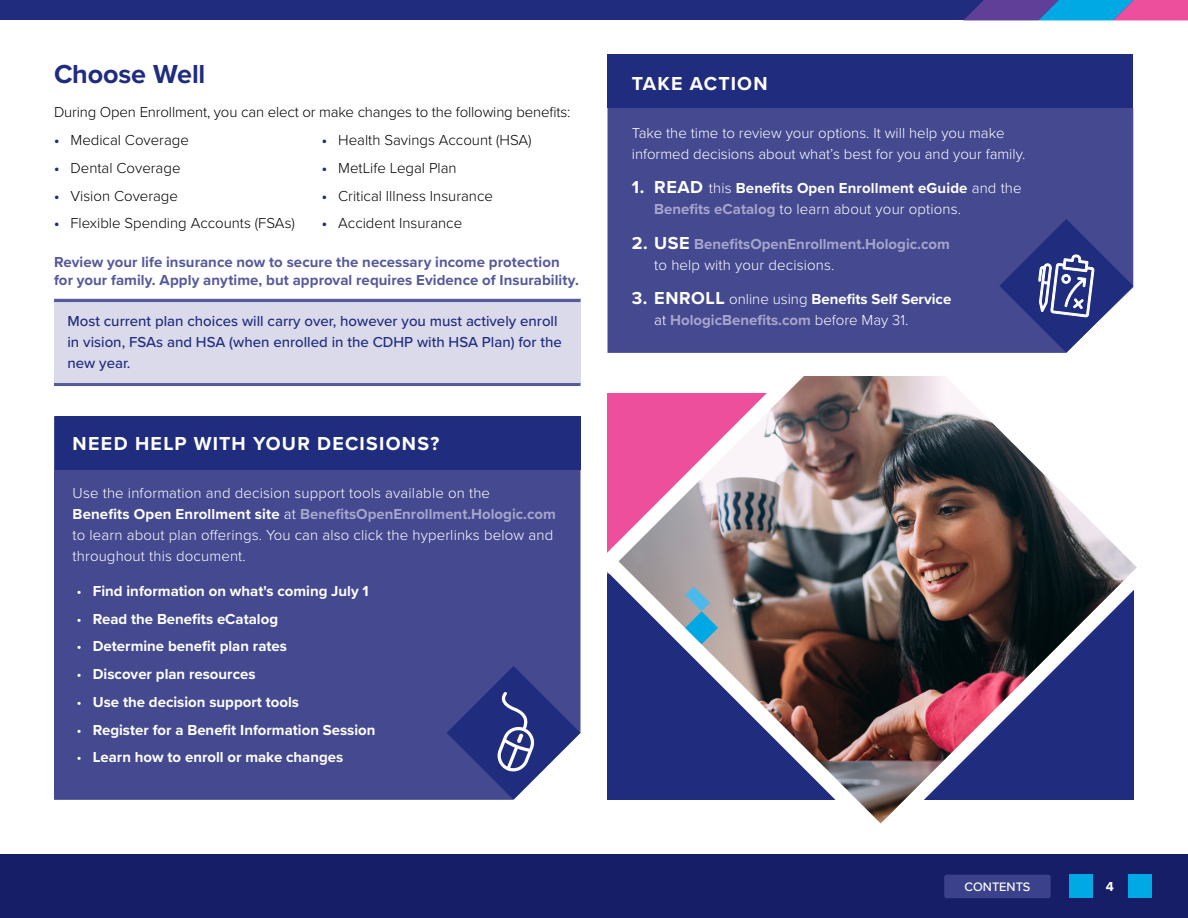
<style>
.page{position:relative;width:1188px;height:918px;background:#fff}
.page>*{position:absolute;margin:0;border:0;box-sizing:border-box;transform-origin:0 0}
.t1{font:700 27px "Proxima Nova";letter-spacing:-.005em;color:#202d7f}
.t2{font:700 19.5px "Proxima Nova";letter-spacing:.06em;color:#fff}
.t3{font:300 15px/21px "Proxima Nova";letter-spacing:.01em;color:#fff}
.t4{font:300 15px "Proxima Nova";color:#000}
.t5{font:700 15px "Proxima Nova";color:#fff}
.t6{font:700 15px/18px "Proxima Nova";letter-spacing:.005em;color:#56599a}
.t7{font:500 15px/21px "Proxima Nova";color:#202d7f}
.t8{font:700 15px/21px "Proxima Nova";color:#a6a5cb}
.t9{font:700 13.5px "Proxima Nova";color:#fff}
.t10{font:500 12.75px "Proxima Nova";color:#fff}
.s1{font-weight:700;color:#202d7f}
.s2{font-weight:700}
.s3{font-weight:700;color:#a6a5cb}
.s4{font-weight:300}
.s5{font-weight:700;font-size:18px}
.s6{font-size:18px;color:#fff}
.s7{font-weight:300;color:#fff}
</style>
<div class="page">
<div style="left:0;top:0;width:1188px;height:20px;background:#202d7f"></div>
<svg style="left:964px;top:0;width:224px;height:20px"></svg>
<svg style="left:607px;top:284px;width:527px;height:516px"></svg>
<img style="left:619px;top:333px;width:518px;height:491px">
<div style="left:676px;top:307px;width:356px;height:69px;background:#fff"></div>
<svg style="left:685px;top:586px;width:33px;height:58px"></svg>
<div style="left:608px;top:108px;width:525px;height:245px;background:#444990"></div>
<div style="left:54px;top:298px;width:526px;height:87px;background:#dbdaea"></div>
<hr style="left:54px;top:383px;width:526px;height:3px;background:#56599a">
<hr style="left:54px;top:299px;width:526px;height:3px;background:#56599a">
<div style="left:54px;top:416px;width:526px;height:384px;background:#444990"></div>
<div style="left:55px;top:416px;width:525px;height:54px;background:#202d7f"></div>
<div style="left:608px;top:54px;width:525px;height:54px;background:#202d7f"></div>
<svg style="left:999px;top:219px;width:134px;height:134px"></svg>
<svg style="left:447px;top:666px;width:134px;height:134px"></svg>
<div style="left:0;top:854px;width:1188px;height:64px;background:#161e68"></div>
<svg style="left:1069px;top:874px;width:24px;height:24px"></svg>
<svg style="left:1128px;top:874px;width:24px;height:24px"></svg>
<div style="left:944px;top:875px;width:107px;height:23px;background:#3b428b;border-radius:3px"></div>
<h1 class="t1" style="left:54px;top:54px;width:153px">Choose Well</h1>
<p class="t4" style="left:54px;top:101px;width:518px">During Open Enrollment, you can elect or make changes to the following benefits:</p>
<p class="t4" style="left:54px;top:129px;width:136px"><span class="s1">•</span> Medical Coverage</p>
<p class="t4" style="left:54px;top:157px;width:128px"><span class="s1">•</span> Dental Coverage</p>
<p class="t4" style="left:54px;top:184px;width:126px"><span class="s1">•</span> Vision Coverage</p>
<p class="t4" style="left:54px;top:212px;width:242px"><span class="s1">•</span> Flexible Spending Accounts (FSAs)</p>
<p class="t4" style="left:322px;top:129px;width:211px"><span class="s1">•</span> Health Savings Account (HSA)</p>
<p class="t4" style="left:322px;top:157px;width:136px"><span class="s1">•</span> MetLife Legal Plan</p>
<p class="t4" style="left:322px;top:184px;width:173px"><span class="s1">•</span> Critical Illness Insurance</p>
<p class="t4" style="left:322px;top:212px;width:142px"><span class="s1">•</span> Accident Insurance</p>
<p class="t6" style="left:54px;top:252px;width:526px">Review your life insurance now to secure the necessary income protection for your family. Apply anytime, but approval requires Evidence of Insurability.</p>
<p class="t7" style="left:68px;top:310px;width:496px">Most current plan choices will carry over, however you must actively enroll in vision, FSAs and HSA (when enrolled in the CDHP with HSA Plan) for the new year.</p>
<h2 class="t2" style="left:73px;top:429px;width:368px">NEED HELP WITH YOUR DECISIONS?</h2>
<p class="t3" style="left:73px;top:482px;width:485px">Use the information and decision support tools available on the<br><span class="s2">Benefits Open Enrollment site</span> at <span class="s3">BenefitsOpenEnrollment.Hologic.com </span>to learn about plan offerings. You can also click the hyperlinks below and throughout this document.</p>
<p class="t5" style="left:76px;top:580px;width:294px"><span class="s4">•</span> Find information on what's coming July 1</p>
<p class="t5" style="left:76px;top:607px;width:203px"><span class="s4">•</span> Read the Benefits eCatalog</p>
<p class="t5" style="left:76px;top:635px;width:212px"><span class="s4">•</span> Determine benefit plan rates</p>
<p class="t5" style="left:76px;top:663px;width:181px"><span class="s4">•</span> Discover plan resources</p>
<p class="t5" style="left:76px;top:691px;width:224px"><span class="s4">•</span> Use the decision support tools</p>
<p class="t5" style="left:76px;top:718px;width:301px"><span class="s4">•</span> Register for a Benefit Information Session</p>
<p class="t5" style="left:76px;top:746px;width:269px"><span class="s4">•</span> Learn how to enroll or make changes</p>
<h2 class="t2" style="left:632px;top:68px;width:137px">TAKE ACTION</h2>
<p class="t3" style="left:632px;top:121px;width:395px">Take the time to review your options. It will help you make informed decisions about what’s best for you and your family.</p>
<p class="t3" style="left:654px;top:177px;width:369px;text-indent:-23px"><span class="s5">1. READ</span> this <span class="s2">Benefits Open Enrollment eGuide</span> and the<br><span class="s3">Benefits eCatalog</span> to learn about your options.</p>
<p class="t8" style="left:654px;top:233px;width:297px;text-indent:-23px"><span class="s6">2. USE</span> BenefitsOpenEnrollment.Hologic.com <span class="s7">to help with your decisions.</span></p>
<p class="t3" style="left:654px;top:288px;width:298px;text-indent:-23px"><span class="s5">3. ENROLL</span> online using <span class="s2">Benefits Self Service </span>at <span class="s3">HologicBenefits.com</span> before May 31.</p>
<p class="t10" style="left:964px;top:878px;width:68px">CONTENTS</p>
<p class="t9" style="left:1106px;top:877px;width:10px">4</p>
</div>
